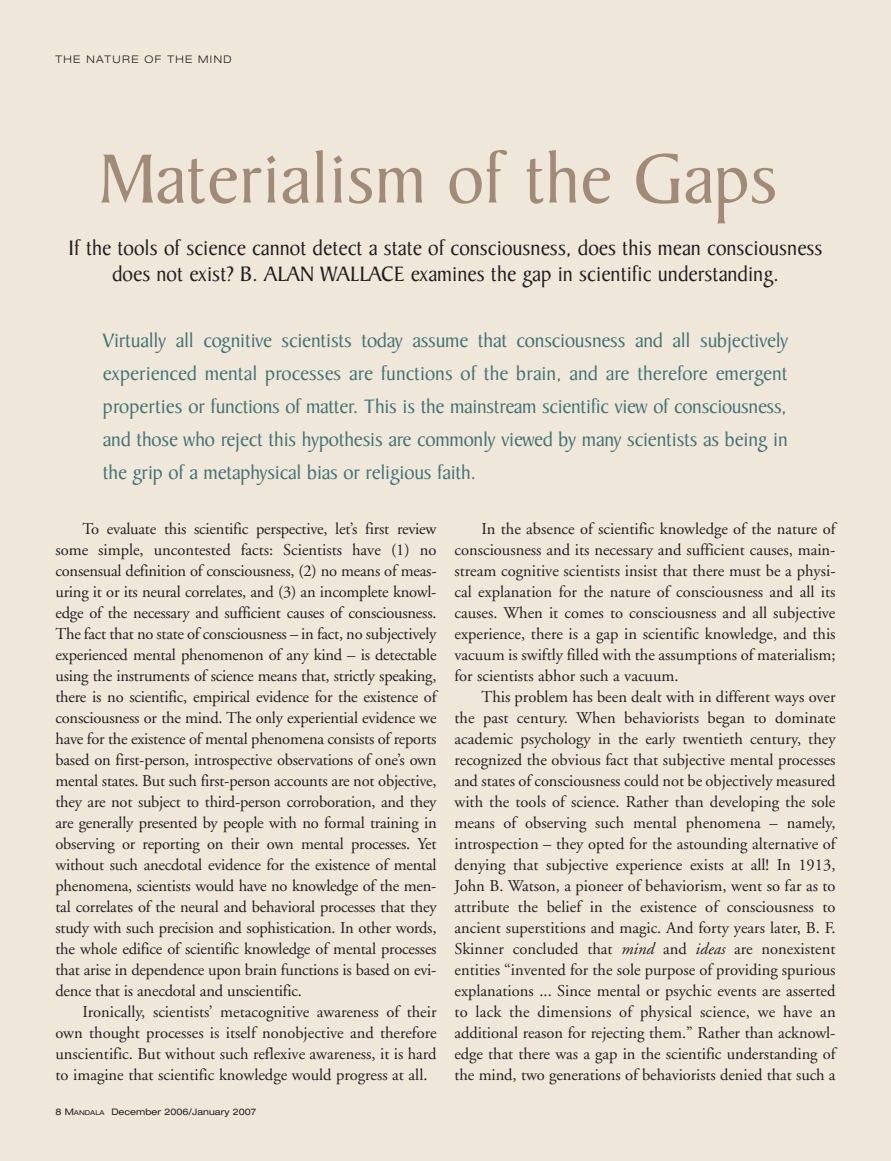
<style>
.page{position:relative;width:891px;height:1161px;background:#efe7d9}
.page>*{position:absolute;margin:0;border:0;box-sizing:border-box;transform-origin:0 0}
.t1{font:75px "Baker Signet";color:#a18b78}
.t2{font:22.5px/26.4px "Baker Signet";color:#231f20;text-align:center}
.t3{font:21px/33px "Baker Signet";letter-spacing:-.01em;color:#467376;text-align:justify}
.t4{font:16.5px/21px "Adobe Garamond";letter-spacing:-.005em;color:#231f20;text-align:justify}
.t5{font:300 expanded 10.5px "Helvetica Neue";letter-spacing:.135em;color:#231f20}
.t6{font:expanded 9px "Helvetica Neue";color:#231f20}
.s1{font-size:6.75px}
.s2{font-style:italic}
</style>
<div class="page">
<p class="t5" style="left:56px;top:56px;width:178px">THE NATURE OF THE MIND</p>
<h1 class="t1" style="left:98px;top:150px;width:681px">Materialism of the Gaps</h1>
<h2 class="t2" style="left:69px;top:237px;width:756px">If the tools of science cannot detect a state of consciousness, does this mean consciousness does not exist? B. ALAN WALLACE examines the gap in scientific understanding.</h2>
<p class="t3" style="left:103px;top:326px;width:687px">Virtually all cognitive scientists today assume that consciousness and all subjectively experienced mental processes are functions of the brain, and are therefore emergent properties or functions of matter. This is the mainstream scientific view of consciousness, and those who reject this hypothesis are commonly viewed by many scientists as being in the grip of a metaphysical bias or religious faith.</p>
<p class="t4" style="left:55px;top:520px;width:383px;text-indent:27px">To evaluate this scientific perspective, let’s first review some simple, uncontested facts: Scientists have (1) no consensual definition of consciousness, (2) no means of meas&shy;uring it or its neural correlates, and (3) an incomplete knowl&shy;edge of the necessary and sufficient causes of consciousness.<br>The fact that no state of consciousness – in fact, no subjectively experienced mental phenomenon of any kind – is detectable using the instruments of science means that, strictly speaking, there is no scientific, empirical evidence for the existence of consciousness or the mind. The only experiential evidence we have for the existence of mental phenomena consists of reports based on first-person, introspective observations of one’s own mental states. But such first-person accounts are not objective, they are not subject to third-person corroboration, and they are generally presented by people with no formal training in observing or reporting on their own mental processes. Yet without such anecdotal evidence for the existence of mental phenomena, scientists would have no knowledge of the men&shy;tal correlates of the neural and behavioral processes that they study with such precision and sophistication. In other words, the whole edifice of scientific knowledge of mental processes that arise in dependence upon brain functions is based on evi&shy;dence that is anecdotal and unscientific.</p>
<p class="t4" style="left:55px;top:1003px;width:383px;text-indent:27px">Ironically, scientists’ metacognitive awareness of their own thought processes is itself nonobjective and therefore unscientific. But without such reflexive awareness, it is hard to imagine that scientific knowledge would progress at all.</p>
<p class="t6" style="left:56px;top:1109px;width:202px">8 M<span class="s1">ANDALA</span> December 2006/January 2007</p>
<p class="t4" style="left:454px;top:520px;width:383px;text-indent:27px">In the absence of scientific knowledge of the nature of consciousness and its necessary and sufficient causes, main&shy;stream cognitive scientists insist that there must be a physi&shy;cal explanation for the nature of consciousness and all its causes. When it comes to consciousness and all subjective experience, there is a gap in scientific knowledge, and this vacuum is swiftly filled with the assumptions of materialism; for scientists abhor such a vacuum.</p>
<p class="t4" style="left:454px;top:688px;width:383px;text-indent:27px">This problem has been dealt with in different ways over the past century. When behaviorists began to dominate academic psychology in the early twentieth century, they recognized the obvious fact that subjective mental processes and states of consciousness could not be objectively measured with the tools of science. Rather than developing the sole means of observing such mental phenomena – namely, introspection – they opted for the astounding alternative of denying that subjective experience exists at all! In 1913, John B. Watson, a pioneer of behaviorism, went so far as to attribute the belief in the existence of consciousness to ancient superstitions and magic. And forty years later, B. F.<br>Skinner concluded that <span class="s2">mind</span> and <span class="s2">ideas</span> are nonexistent entities “invented for the sole purpose of providing spurious explanations ... Since mental or psychic events are asserted to lack the dimensions of physical science, we have an additional reason for rejecting them.” Rather than acknowl&shy;edge that there was a gap in the scientific understanding of the mind, two generations of behaviorists denied that such a</p>
</div>
